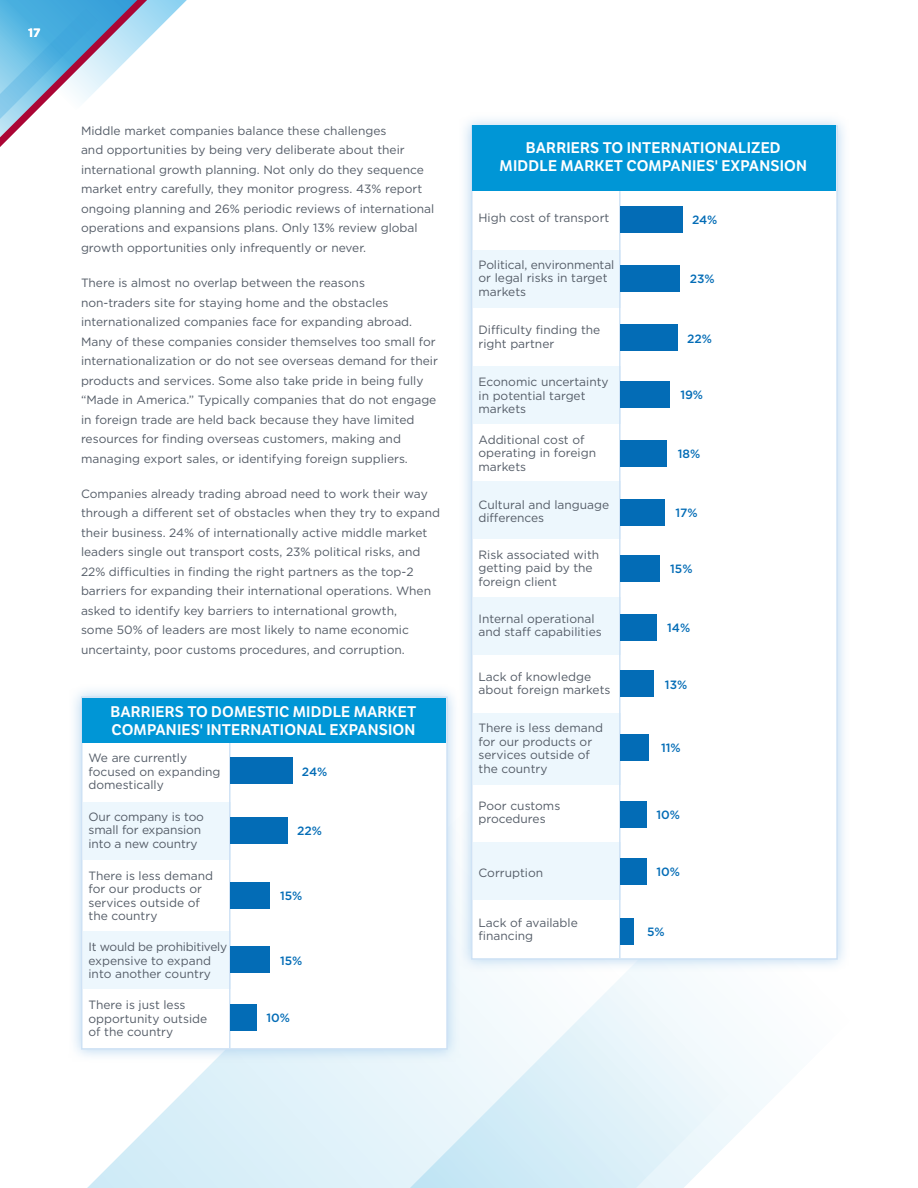
<style>
.page{position:relative;width:918px;height:1188px;background:#fff}
.page>*{position:absolute;margin:0;border:0;box-sizing:border-box;transform-origin:0 0}
.t1{font:600 15px/18px "LFT Etica";letter-spacing:.01em;color:#fff;text-align:center}
.t2{font:12px/13.5px "Gotham";color:#545c67}
.t3{font:500 12px "Gotham";color:#036cb6}
.t4{font:700 12px "Gotham";color:#fff}
</style>
<div class="page">
<svg style="left:147px;top:0;width:40px;height:40px"></svg>
<svg style="left:87px;top:972px;width:688px;height:216px"></svg>
<div style="left:458px;top:113px;width:392px;height:859px;background:#a2caec;opacity:.75"></div>
<div style="left:471px;top:125px;width:367px;height:835px;background:#fff;border:2px solid #cfe2f5"></div>
<div style="left:68px;top:684px;width:392px;height:378px;background:#a2caec;opacity:.75"></div>
<div style="left:81px;top:696px;width:367px;height:354px;background:#fff;border:2px solid #cfe2f5"></div>
<div style="left:473px;top:125px;width:363px;height:66px;background:#0096d6"></div>
<div style="left:473px;top:250px;width:148px;height:58px;background:#edf7fd"></div>
<div style="left:83px;top:802px;width:148px;height:58px;background:#edf7fd"></div>
<div style="left:473px;top:366px;width:148px;height:58px;background:#edf7fd"></div>
<div style="left:83px;top:931px;width:148px;height:58px;background:#edf7fd"></div>
<div style="left:473px;top:482px;width:148px;height:57px;background:#edf7fd"></div>
<div style="left:473px;top:597px;width:148px;height:58px;background:#edf7fd"></div>
<div style="left:473px;top:842px;width:148px;height:58px;background:#edf7fd"></div>
<div style="left:473px;top:713px;width:148px;height:72px;background:#edf7fd"></div>
<hr style="left:619px;top:191px;width:2px;height:767px;background:#cfe2f5">
<hr style="left:229px;top:743px;width:2px;height:305px;background:#cfe2f5">
<div style="left:621px;top:206px;width:62px;height:26px;background:#036cb6"></div>
<div style="left:231px;top:758px;width:62px;height:26px;background:#036cb6"></div>
<div style="left:621px;top:266px;width:59px;height:26px;background:#036cb6"></div>
<div style="left:621px;top:325px;width:57px;height:26px;background:#036cb6"></div>
<div style="left:231px;top:817px;width:57px;height:27px;background:#036cb6"></div>
<div style="left:621px;top:382px;width:49px;height:26px;background:#036cb6"></div>
<div style="left:621px;top:441px;width:46px;height:26px;background:#036cb6"></div>
<div style="left:621px;top:499px;width:44px;height:27px;background:#036cb6"></div>
<div style="left:621px;top:555px;width:39px;height:26px;background:#036cb6"></div>
<div style="left:231px;top:882px;width:39px;height:26px;background:#036cb6"></div>
<div style="left:231px;top:947px;width:39px;height:26px;background:#036cb6"></div>
<div style="left:621px;top:614px;width:36px;height:26px;background:#036cb6"></div>
<div style="left:621px;top:671px;width:33px;height:26px;background:#036cb6"></div>
<div style="left:621px;top:734px;width:28px;height:27px;background:#036cb6"></div>
<div style="left:621px;top:802px;width:26px;height:26px;background:#036cb6"></div>
<div style="left:231px;top:1005px;width:26px;height:26px;background:#036cb6"></div>
<div style="left:621px;top:858px;width:26px;height:26px;background:#036cb6"></div>
<div style="left:621px;top:919px;width:13px;height:26px;background:#036cb6"></div>
<div style="left:83px;top:698px;width:363px;height:45px;background:#0096d6"></div>
<svg style="left:0;top:0;width:147px;height:147px"></svg>
<p class="t4" style="left:28px;top:24px;width:14px">17</p>
<p class="t2" style="left:81px;top:121px;width:355px;line-height:19.5px">Middle market companies balance these challenges<br>and opportunities by being very deliberate about their international growth planning. Not only do they sequence market entry carefully, they monitor progress. 43% report ongoing planning and 26% periodic reviews of international operations and expansions plans. Only 13% review global growth opportunities only infrequently or never.</p>
<p class="t2" style="left:81px;top:273px;width:358px;line-height:19.5px">There is almost no overlap between the reasons<br>non-traders site for staying home and the obstacles internationalized companies face for expanding abroad.<br>Many of these companies consider themselves too small for internationalization or do not see overseas demand for their products and services. Some also take pride in being fully “Made in America.” Typically companies that do not engage in foreign trade are held back because they have limited resources for finding overseas customers, making and managing export sales, or identifying foreign suppliers.</p>
<p class="t2" style="left:81px;top:484px;width:361px;line-height:19.5px">Companies already trading abroad need to work their way through a different set of obstacles when they try to expand their business. 24% of internationally active middle market leaders single out transport costs, 23% political risks, and 22% difficulties in finding the right partners as the top-2 barriers for expanding their international operations. When asked to identify key barriers to international growth,<br>some 50% of leaders are most likely to name economic uncertainty, poor customs procedures, and corruption.</p>
<p class="t1" style="left:110px;top:703px;width:307px;text-align:left">BARRIERS TO DOMESTIC MIDDLE MARKET<br>COMPANIES' INTERNATIONAL EXPANSION</p>
<p class="t2" style="left:88px;top:751px;width:134px">We are currently focused on expanding domestically</p>
<p class="t2" style="left:88px;top:809px;width:117px">Our company is too small for expansion into a new country</p>
<p class="t2" style="left:88px;top:869px;width:126px">There is less demand for our products or services outside of the country</p>
<p class="t2" style="left:88px;top:940px;width:140px">It would be prohibitively expensive to expand into another country</p>
<p class="t2" style="left:88px;top:998px;width:120px">There is just less opportunity outside of the country</p>
<p class="t3" style="left:302px;top:763px;width:27px">24%</p>
<p class="t3" style="left:297px;top:823px;width:26px">22%</p>
<p class="t3" style="left:280px;top:888px;width:24px">15%</p>
<p class="t3" style="left:280px;top:953px;width:24px">15%</p>
<p class="t3" style="left:266px;top:1010px;width:25px">10%</p>
<p class="t1" style="left:500px;top:139px;width:309px">BARRIERS TO INTERNATIONALIZED<br>MIDDLE MARKET COMPANIES' EXPANSION</p>
<p class="t2" style="left:479px;top:210px;width:132px">High cost of transport</p>
<p class="t2" style="left:479px;top:258px;width:137px">Political, environmental or legal risks in target markets</p>
<p class="t2" style="left:479px;top:323px;width:123px">Difficulty finding the right partner</p>
<p class="t2" style="left:479px;top:375px;width:132px">Economic uncertainty in potential target markets</p>
<p class="t2" style="left:479px;top:433px;width:119px">Additional cost of operating in foreign markets</p>
<p class="t2" style="left:479px;top:497px;width:132px">Cultural and language differences</p>
<p class="t2" style="left:479px;top:548px;width:122px">Risk associated with getting paid by the foreign client</p>
<p class="t2" style="left:479px;top:612px;width:125px">Internal operational and staff capabilities</p>
<p class="t2" style="left:479px;top:670px;width:134px">Lack of knowledge about foreign markets</p>
<p class="t2" style="left:479px;top:721px;width:126px">There is less demand for our products or services outside of the country</p>
<p class="t2" style="left:479px;top:799px;width:83px">Poor customs procedures</p>
<p class="t2" style="left:479px;top:865px;width:66px">Corruption</p>
<p class="t2" style="left:479px;top:916px;width:101px">Lack of available financing</p>
<p class="t3" style="left:692px;top:212px;width:27px">24%</p>
<p class="t3" style="left:690px;top:271px;width:26px">23%</p>
<p class="t3" style="left:687px;top:331px;width:26px">22%</p>
<p class="t3" style="left:680px;top:387px;width:24px">19%</p>
<p class="t3" style="left:678px;top:446px;width:24px">18%</p>
<p class="t3" style="left:675px;top:505px;width:24px">17%</p>
<p class="t3" style="left:670px;top:561px;width:24px">15%</p>
<p class="t3" style="left:667px;top:620px;width:25px">14%</p>
<p class="t3" style="left:665px;top:676px;width:24px">13%</p>
<p class="t3" style="left:661px;top:740px;width:21px">11%</p>
<p class="t3" style="left:657px;top:807px;width:25px">10%</p>
<p class="t3" style="left:657px;top:864px;width:25px">10%</p>
<p class="t3" style="left:647px;top:924px;width:19px">5%</p>
</div>
